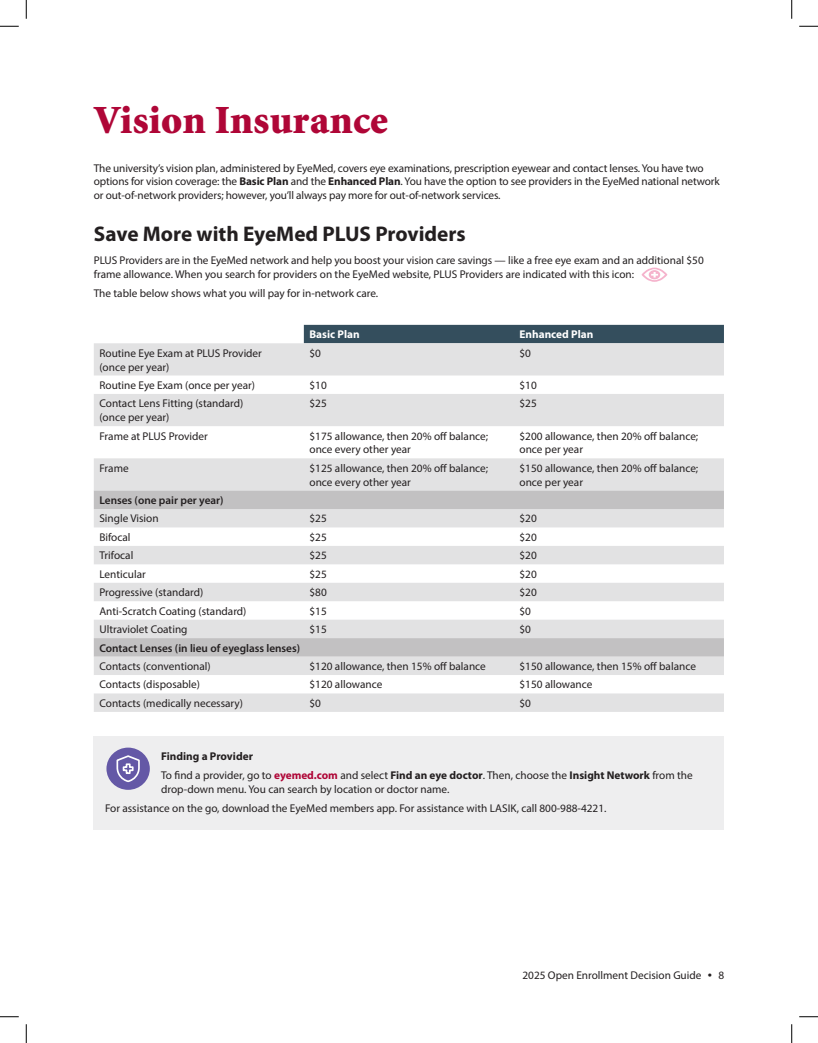
<style>
.page{position:relative;width:818px;height:1043px;background:#fff}
.page>*{position:absolute;margin:0;border:0;box-sizing:border-box;transform-origin:0 0}
.H1_-_New_Template{font:900 40px "Minion Std";letter-spacing:.01em;color:#af0637}
.H2-stay{font:700 21.25px "Myriad Pro";color:#231f20}
.table_text{font:11.25px/13.8px "Myriad Pro";color:#231f20}
.body{font:11.25px/13.5px "Myriad Pro";letter-spacing:-.01em;color:#231f20}
.Icon_Callout{font:11.25px/13.8px "Myriad Pro";color:#231f20}
.table_text-2{font:600 11.25px "Myriad Pro";color:#231f20}
.table_header{font:700 11.25px "Myriad Pro";color:#fff}
.Icon_Callout-2{font:700 11.25px "Myriad Pro";color:#231f20}
.s1{font-weight:700}
.s2{font-weight:700;color:#af0637}
.s3{font-size:15px}
</style>
<div class="page">
<svg style="left:641px;top:268px;width:26px;height:14px"></svg>
<div style="left:304px;top:325px;width:420px;height:18px;background:#344e5d"></div>
<svg style="left:94px;top:343px;width:630px;height:369px;fill:#e2e2e3"></svg>
<svg style="left:94px;top:490px;width:630px;height:166px"></svg>
<div style="left:94px;top:736px;width:630px;height:41px;background:#eeeeef"></div>
<div style="left:94px;top:755px;width:630px;height:55px;background:#eeeeef"></div>
<div style="left:94px;top:788px;width:630px;height:42px;background:#eeeeef"></div>
<div style="left:106px;top:747px;width:44px;height:42px;background:#6458a6;border-radius:50%"></div>
<svg style="left:116px;top:755px;width:24px;height:28px"></svg>
<svg style="left:0;top:25px;width:19px;height:2px"></svg>
<svg style="left:799px;top:25px;width:19px;height:2px"></svg>
<svg style="left:0;top:1016px;width:19px;height:1px"></svg>
<svg style="left:799px;top:1016px;width:19px;height:1px"></svg>
<svg style="left:25px;top:0;width:2px;height:19px"></svg>
<svg style="left:25px;top:1024px;width:2px;height:18px"></svg>
<svg style="left:791px;top:0;width:1px;height:19px"></svg>
<svg style="left:791px;top:1024px;width:1px;height:18px"></svg>
<p class="H1_-_New_Template" style="left:94px;top:100px;width:296px">Vision Insurance</p>
<p class="body" style="left:94px;top:161px;width:627px">The university’s vision plan, administered by EyeMed, covers eye examinations, prescription eyewear and contact lenses. You have two options for vision coverage: the <span class="s1">Basic Plan</span> and the <span class="s1">Enhanced Plan</span>. You have the option to see providers in the EyeMed national network or out-of-network providers; however, you’ll always pay more for out-of-network services.</p>
<p class="H2-stay" style="left:94px;top:220px;width:373px">Save More with EyeMed PLUS Providers</p>
<p class="body" style="left:94px;top:253px;width:611px">PLUS Providers are in the EyeMed network and help you boost your vision care savings — like a free eye exam and an additional $50 frame allowance. When you search for providers on the EyeMed website, PLUS Providers are indicated with this icon:</p>
<p class="body" style="left:94px;top:286px;width:286px">The table below shows what you will pay for in-network care.</p>
<p class="table_header" style="left:309px;top:327px;width:52px">Basic Plan</p>
<p class="table_header" style="left:519px;top:327px;width:75px">Enhanced Plan</p>
<p class="table_text" style="left:99px;top:346px;width:164px">Routine Eye Exam at PLUS Provider (once per year)</p>
<p class="table_text" style="left:309px;top:346px;width:13px">$0</p>
<p class="table_text" style="left:519px;top:346px;width:13px">$0</p>
<p class="table_text" style="left:99px;top:378px;width:157px">Routine Eye Exam (once per year)</p>
<p class="table_text" style="left:309px;top:378px;width:19px">$10</p>
<p class="table_text" style="left:519px;top:378px;width:19px">$10</p>
<p class="table_text" style="left:99px;top:396px;width:145px">Contact Lens Fitting (standard) (once per year)</p>
<p class="table_text" style="left:309px;top:396px;width:19px">$25</p>
<p class="table_text" style="left:519px;top:396px;width:19px">$25</p>
<p class="table_text" style="left:99px;top:429px;width:110px">Frame at PLUS Provider</p>
<p class="table_text" style="left:309px;top:429px;width:180px">$175 allowance, then 20% off balance; once every other year</p>
<p class="table_text" style="left:519px;top:429px;width:180px">$200 allowance, then 20% off balance; once per year</p>
<p class="table_text" style="left:99px;top:461px;width:31px">Frame</p>
<p class="table_text" style="left:309px;top:461px;width:180px">$125 allowance, then 20% off balance; once every other year</p>
<p class="table_text" style="left:519px;top:461px;width:180px">$150 allowance, then 20% off balance; once per year</p>
<p class="table_text-2" style="left:99px;top:493px;width:126px">Lenses (one pair per year)</p>
<p class="table_text" style="left:99px;top:511px;width:61px">Single Vision</p>
<p class="table_text" style="left:309px;top:511px;width:19px">$25</p>
<p class="table_text" style="left:519px;top:511px;width:19px">$20</p>
<p class="table_text" style="left:99px;top:530px;width:33px">Bifocal</p>
<p class="table_text" style="left:309px;top:530px;width:19px">$25</p>
<p class="table_text" style="left:519px;top:530px;width:19px">$20</p>
<p class="table_text" style="left:99px;top:548px;width:35px">Trifocal</p>
<p class="table_text" style="left:309px;top:548px;width:19px">$25</p>
<p class="table_text" style="left:519px;top:548px;width:19px">$20</p>
<p class="table_text" style="left:99px;top:567px;width:48px">Lenticular</p>
<p class="table_text" style="left:309px;top:567px;width:19px">$25</p>
<p class="table_text" style="left:519px;top:567px;width:19px">$20</p>
<p class="table_text" style="left:99px;top:585px;width:105px">Progressive (standard)</p>
<p class="table_text" style="left:309px;top:585px;width:19px">$80</p>
<p class="table_text" style="left:519px;top:585px;width:19px">$20</p>
<p class="table_text" style="left:99px;top:604px;width:148px">Anti-Scratch Coating (standard)</p>
<p class="table_text" style="left:309px;top:604px;width:19px">$15</p>
<p class="table_text" style="left:519px;top:604px;width:13px">$0</p>
<p class="table_text" style="left:99px;top:622px;width:90px">Ultraviolet Coating</p>
<p class="table_text" style="left:309px;top:622px;width:19px">$15</p>
<p class="table_text" style="left:519px;top:622px;width:13px">$0</p>
<p class="table_text-2" style="left:99px;top:640px;width:202px">Contact Lenses (in lieu of eyeglass lenses)</p>
<p class="table_text" style="left:99px;top:659px;width:113px">Contacts (conventional)</p>
<p class="table_text" style="left:309px;top:659px;width:178px">$120 allowance, then 15% off balance</p>
<p class="table_text" style="left:519px;top:659px;width:178px">$150 allowance, then 15% off balance</p>
<p class="table_text" style="left:99px;top:677px;width:102px">Contacts (disposable)</p>
<p class="table_text" style="left:309px;top:677px;width:74px">$120 allowance</p>
<p class="table_text" style="left:519px;top:677px;width:74px">$150 allowance</p>
<p class="table_text" style="left:99px;top:696px;width:145px">Contacts (medically necessary)</p>
<p class="table_text" style="left:309px;top:696px;width:13px">$0</p>
<p class="table_text" style="left:519px;top:696px;width:13px">$0</p>
<p class="Icon_Callout-2" style="left:161px;top:748px;width:93px">Finding a Provider</p>
<p class="Icon_Callout" style="left:161px;top:768px;width:533px">To find a provider, go to <span class="s2">eyemed.com</span> and select <span class="s1">Find an eye doctor</span>. Then, choose the <span class="s1">Insight Network</span> from the drop-down menu. You can search by location or doctor name.</p>
<p class="Icon_Callout" style="left:105px;top:801px;width:503px">For assistance on the go, download the EyeMed members app. For assistance with LASIK, call 800-988-4221.</p>
<p class="body" style="left:522px;top:968px;width:203px">2025 Open Enrollment Decision Guide <span class="s3">•</span> 8</p>
</div>
